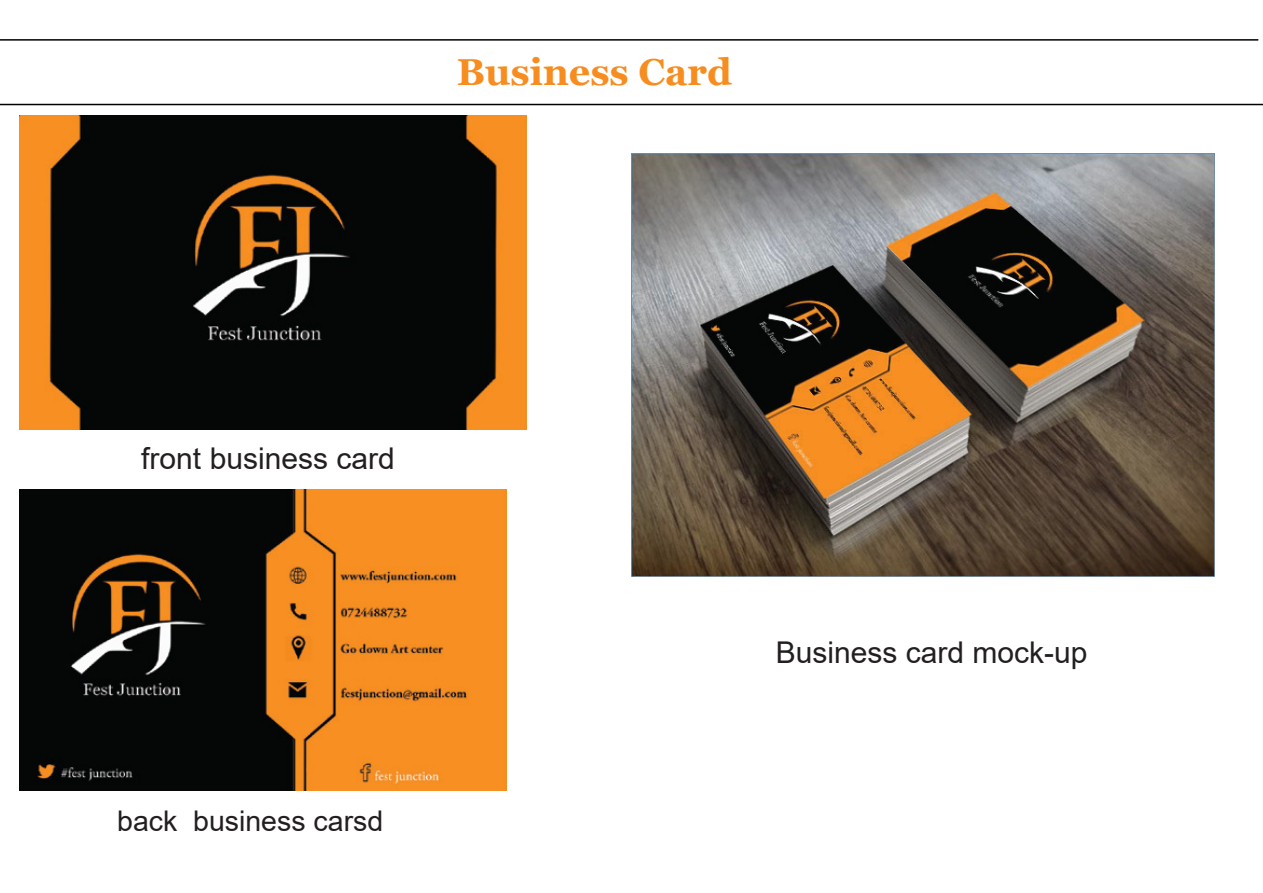
<style>
.page{position:relative;width:1263px;height:893px;background:#fff}
.page>*{position:absolute;margin:0;border:0;box-sizing:border-box;transform-origin:0 0}
.t1{font:700 37.5px "Georgia";color:#f78c1f}
.t2{font:30px "Arial";color:#231f20}
.t3{font:28.5px "Arial";color:#231f20}
</style>
<div class="page">
<hr style="left:0;top:39px;width:1258px;height:2px;background:#020202">
<hr style="left:0;top:104px;width:1263px;height:1px;background:#020202">
<img style="left:19px;top:489px;width:487px;height:302px">
<img style="left:19px;top:116px;width:508px;height:314px">
<img style="left:631px;top:153px;width:583px;height:423px">
<p class="t1" style="left:457px;top:48px;width:277px">Business Card</p>
<p class="t2" style="left:141px;top:438px;width:255px">front business card</p>
<p class="t3" style="left:117px;top:802px;width:268px">back business carsd</p>
<p class="t2" style="left:776px;top:632px;width:313px">Business card mock-up</p>
</div>
